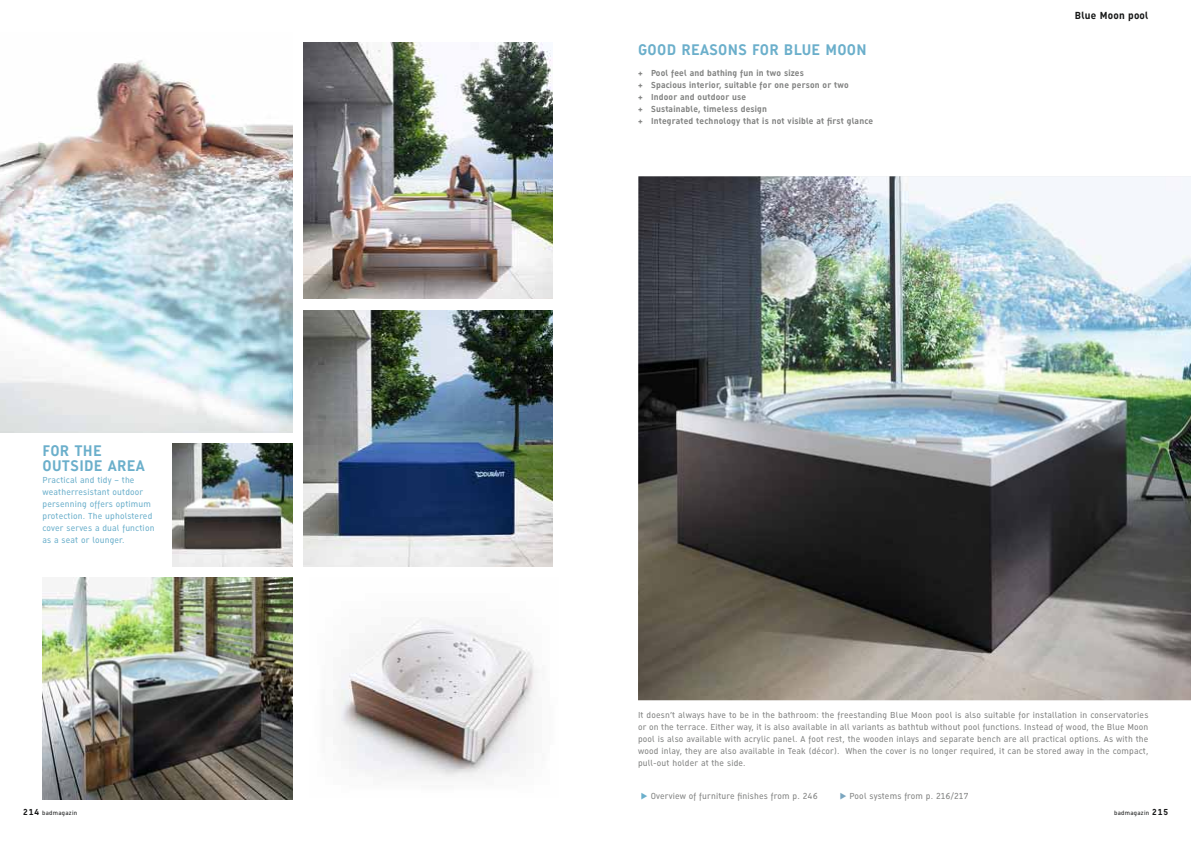
<style>
.page{position:relative;width:1191px;height:842px;background:#fff}
.page>*{position:absolute;margin:0;border:0;box-sizing:border-box;transform-origin:0 0}
.t1{font:15px/15px "Dura Bold Proper";letter-spacing:.02em;color:#6bafcb}
.t2{font:10px "Dura Bold Proper";letter-spacing:.02em;color:#151616}
.t3{font:8.5px/12px "Dura Regular Proper";letter-spacing:.02em;color:#818281;text-align:justify}
.t4{font:8.5px/12px "Dura Bold Proper";letter-spacing:.02em;color:#818281}
.t5{font:8.5px/12px "Dura Regular Proper";letter-spacing:.02em;color:#6bafcb}
.t6{font:6px "Dura Regular Tab";letter-spacing:.05em;color:#151616}
.s1{font-family:"Dura Bold Tab";font-size:8.5px}
</style>
<div class="page">
<img style="left:43px;top:578px;width:249px;height:221px">
<img style="left:303px;top:310px;width:250px;height:256px">
<img style="left:303px;top:43px;width:250px;height:256px">
<img style="left:173px;top:444px;width:119px;height:122px">
<img style="left:338px;top:618px;width:200px;height:159px">
<img style="left:0;top:60px;width:292px;height:373px">
<img style="left:638px;top:176px;width:553px;height:524px">
<h1 class="t1" style="left:43px;top:445px;width:104px">FOR THE<br>OUTSIDE AREA</h1>
<p class="t5" style="left:43px;top:475px;width:113px">Practical and tidy – the weatherresistant outdoor persenning offers optimum protection. The upholstered cover serves a dual function as a seat or lounger.</p>
<p class="t6" style="left:23px;top:810px;width:56px"><span class="s1">214</span> badmagazin</p>
<h1 class="t1" style="left:638px;top:44px;width:230px">GOOD REASONS FOR BLUE MOON</h1>
<p class="t4" style="left:638px;top:68px;width:237px">+ Pool feel and bathing fun in two sizes<br>+ Spacious interior, suitable for one person or two<br>+ Indoor and outdoor use<br>+ Sustainable, timeless design<br>+ Integrated technology that is not visible at first glance</p>
<p class="t2" style="left:1075px;top:12px;width:75px">Blue Moon pool</p>
<p class="t3" style="left:638px;top:710px;width:512px">It doesn’t always have to be in the bathroom: the freestanding Blue Moon pool is also suitable for installation in conservatories or on the terrace. Either way, it is also available in all variants as bathtub without pool functions. Instead of wood, the Blue Moon pool is also available with acrylic panel. A foot rest, the wooden inlays and separate bench are all practical options. As with the wood inlay, they are also available in Teak (décor). When the cover is no longer required, it can be stored away in the compact, pull-out holder at the side.</p>
<p class="t3" style="left:650px;top:791px;width:169px">Overview of furniture finishes from p. 246</p>
<p class="t3" style="left:849px;top:791px;width:120px">Pool systems from p. 216/217</p>
<p class="t6" style="left:1114px;top:810px;width:56px">badmagazin <span class="s1">215</span></p>
</div>
